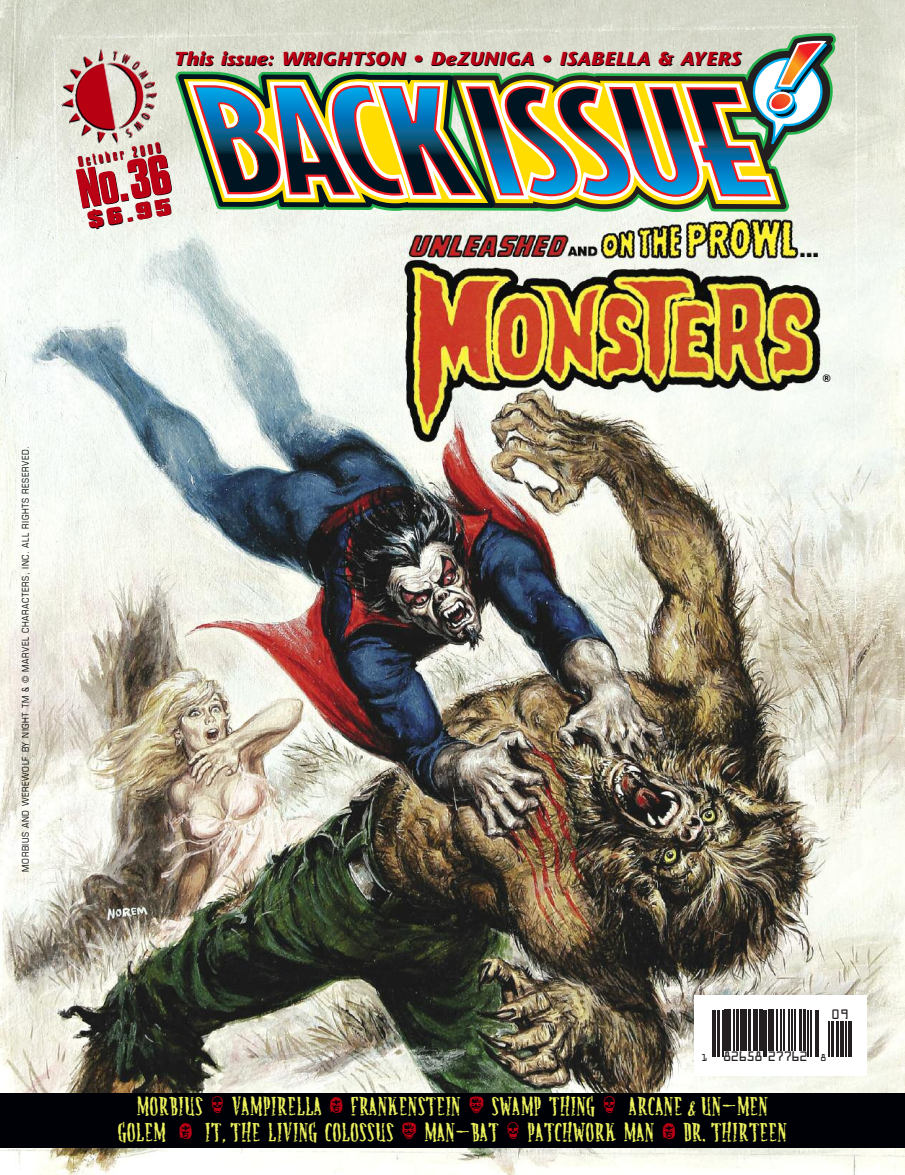
<style>
.page{position:relative;width:905px;height:1175px;background:#fff}
.page>*{position:absolute;margin:0;border:0;box-sizing:border-box;transform-origin:0 0}
.t1{font:700 48px "Compacta BT";color:#ba0014}
.t2{font:30px/25.5px "Creature";letter-spacing:.005em;color:#ebf05c;text-align:center;scale:1.18 1}
.t3{font:900 20.1px "Compacta BT";color:#ba0014}
.t4{font:italic 700 18.75px "Stone Sans LT";color:#ba0014;scale:1.12 1}
.t5{font:12.75px "Compacta BT";color:#ba0014}
.t6{font:12.3px "OCRA Std";letter-spacing:-.08em;color:#231f20}
.t7{font:700 10.5px "Helvetica";color:#000}
.t8{font:condensed 9.3px "Eurostile LT";letter-spacing:.055em;color:#000}
.s1{font-size:9px}
.s2{font-size:33px;color:#ba0014}
.s3{font-size:24px}
</style>
<div class="page">
<img style="left:0;top:0;width:904px;height:1174px">
<div style="left:0;top:1093px;width:904px;height:54px;background:#000107"></div>
<svg style="left:447px;top:206px;width:343px;height:6px"></svg>
<svg style="left:176px;top:46px;width:322px;height:165px;background:#87b995"></svg>
<svg style="left:181px;top:33px;width:655px;height:173px;background:#979d86"></svg>
<img style="left:54px;top:43px;width:108px;height:110px">
<img style="left:55px;top:42px;width:108px;height:109px">
<img style="left:0;top:27px;width:14px;height:81px">
<div style="left:694px;top:995px;width:173px;height:80px;background:#fff"></div>
<hr style="left:712px;top:1009px;width:1px;height:47px;background:#231f20">
<hr style="left:714px;top:1009px;width:1px;height:47px;background:#231f20">
<hr style="left:717px;top:1009px;width:2px;height:47px;background:#231f20">
<hr style="left:722px;top:1009px;width:1px;height:47px;background:#231f20">
<hr style="left:724px;top:1009px;width:2px;height:41px;background:#231f20">
<hr style="left:727px;top:1009px;width:4px;height:41px;background:#231f20">
<hr style="left:733px;top:1009px;width:1px;height:41px;background:#231f20">
<hr style="left:736px;top:1009px;width:3px;height:41px;background:#231f20">
<hr style="left:740px;top:1009px;width:1px;height:41px;background:#231f20">
<hr style="left:742px;top:1009px;width:4px;height:41px;background:#231f20">
<hr style="left:747px;top:1009px;width:3px;height:41px;background:#231f20">
<hr style="left:753px;top:1009px;width:1px;height:41px;background:#231f20">
<hr style="left:755px;top:1009px;width:3px;height:41px;background:#231f20">
<hr style="left:759px;top:1009px;width:3px;height:41px;background:#231f20">
<hr style="left:763px;top:1009px;width:1px;height:47px;background:#231f20">
<hr style="left:765px;top:1009px;width:2px;height:47px;background:#231f20">
<hr style="left:768px;top:1009px;width:2px;height:41px;background:#231f20">
<hr style="left:771px;top:1009px;width:2px;height:41px;background:#231f20">
<hr style="left:776px;top:1009px;width:1px;height:41px;background:#231f20">
<hr style="left:780px;top:1009px;width:1px;height:41px;background:#231f20">
<hr style="left:783px;top:1009px;width:1px;height:41px;background:#231f20">
<hr style="left:788px;top:1009px;width:1px;height:41px;background:#231f20">
<hr style="left:791px;top:1009px;width:1px;height:41px;background:#231f20">
<hr style="left:794px;top:1009px;width:1px;height:41px;background:#231f20">
<hr style="left:799px;top:1009px;width:2px;height:41px;background:#231f20">
<hr style="left:802px;top:1009px;width:3px;height:41px;background:#231f20">
<hr style="left:807px;top:1009px;width:1px;height:47px;background:#231f20">
<hr style="left:810px;top:1009px;width:1px;height:47px;background:#231f20">
<hr style="left:815px;top:1009px;width:1px;height:47px;background:#231f20">
<hr style="left:817px;top:1009px;width:1px;height:47px;background:#231f20">
<hr style="left:828px;top:1020px;width:1px;height:36px;background:#231f20">
<hr style="left:831px;top:1020px;width:2px;height:36px;background:#231f20">
<hr style="left:836px;top:1020px;width:2px;height:36px;background:#231f20">
<hr style="left:840px;top:1020px;width:1px;height:36px;background:#231f20">
<hr style="left:842px;top:1020px;width:1px;height:36px;background:#231f20">
<hr style="left:845px;top:1020px;width:1px;height:36px;background:#231f20">
<svg style="left:848px;top:1021px;width:3px;height:35px"></svg>
<p class="t4" style="left:173px;top:51px;width:507px">This issue: WRIGHTSON • DeZUNIGA • ISABELLA &amp; AYERS</p>
<p class="t5" style="left:77px;top:157px;width:85px;rotate:-10deg">October 2009</p>
<h1 class="t1" style="left:74px;top:170px;width:96px;rotate:-10deg">No.36</h1>
<p class="t3" style="left:87px;top:212px;width:85px;rotate:-10deg">$6.95</p>
<p class="t8" style="left:22px;top:871px;width:426px;rotate:-90deg">MORBIUS AND WEREWOLF BY NIGHT TM &amp; © MARVEL CHARACTERS, INC. ALL RIGHTS RESERVED.</p>
<p class="t7" style="left:822px;top:372px;width:9px">®</p>
<p class="t6" style="left:831px;top:1009px;width:19px">09</p>
<p class="t6" style="left:701px;top:1051px;width:127px"><span class="s1">1</span> 82658 27762 <span class="s1">8</span></p>
<p class="t2" style="left:118px;top:1096px;width:569px">MORBIUS <span class="s2">•</span> VAMPIRELLA <span class="s2">≈</span> FRANKENSTEIN <span class="s2">≥</span> SWAMP THING <span class="s2">Ω</span> ARCANE <span class="s3">&amp;</span> UN-MEN<br>GOLEM <span class="s2">≈</span> IT,THE LIVING COLOSSUS <span class="s2">≥</span> MAN-BAT <span class="s2">Ω</span> PATCHWORK MAN <span class="s2">≈</span> DR.THIRTEEN</p>
</div>
